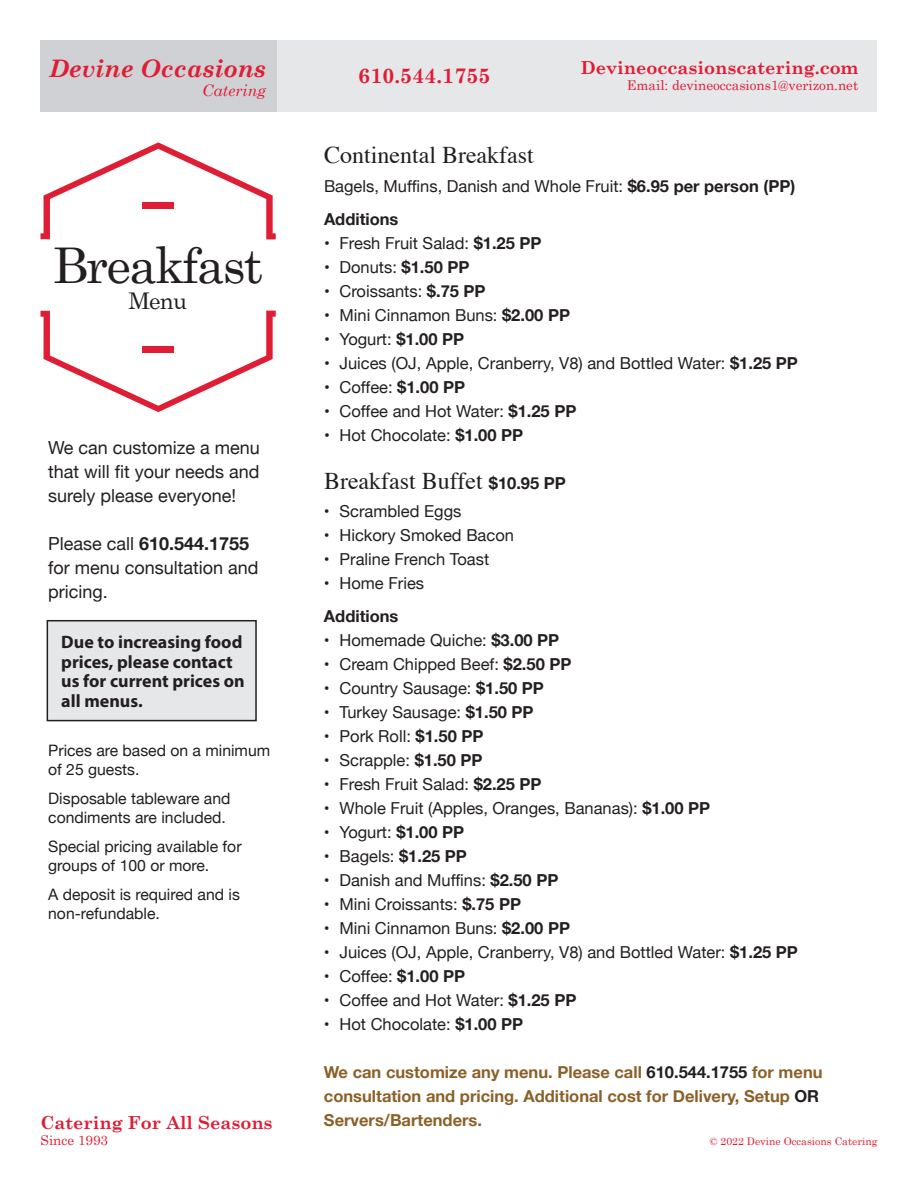
<style>
.page{position:relative;width:918px;height:1188px;background:#fff}
.page>*{position:absolute;margin:0;border:0;box-sizing:border-box;transform-origin:0 0}
.t1{font:49.2px "Century Schoolbook";letter-spacing:-.035em;color:#231f20}
.t2{font:italic 700 24.15px "Century Schoolbook";color:#df1d35}
.t3{font:24px "Times";color:#231f20}
.t4{font:22.95px "Century Schoolbook";color:#231f20}
.t5{font:700 21px "Century Schoolbook";color:#df1d35}
.t6{font:18px/24px "Helvetica Neue";color:#231f20;text-align:justify}
.t7{font:700 18px/19.5px "Myriad Pro";color:#231f20}
.t8{font:700 18px "Century Schoolbook";color:#df1d35}
.t9{font:16.5px/33px "Helvetica Neue";color:#231f20}
.t10{font:700 16.5px/24px "Helvetica Neue";color:#8b6029}
.t11{font:700 16.5px "Helvetica Neue";color:#231f20}
.t12{font:italic 15.9px "Century Schoolbook";color:#df1d35}
.t13{font:15.75px/19.5px "Helvetica Neue";color:#231f20}
.t14{font:13.5px "Century Schoolbook";color:#df1d35}
.t15{font:10.5px "Century Schoolbook";color:#df1d35}
.s1{font-weight:700}
.s2{font-family:"Helvetica Neue";font-weight:700;font-size:16.5px}
.s3{color:#231f20}
</style>
<div class="page">
<div style="left:40px;top:40px;width:838px;height:72px;background:#e6e7e9"></div>
<svg style="left:40px;top:142px;width:236px;height:97px"></svg>
<div style="left:143px;top:202px;width:31px;height:6px;background:#df1d35"></div>
<svg style="left:40px;top:311px;width:236px;height:101px"></svg>
<div style="left:143px;top:346px;width:31px;height:7px;background:#df1d35"></div>
<div style="left:40px;top:40px;width:237px;height:72px;background:#cfd1d4"></div>
<div style="left:47px;top:620px;width:210px;height:101px;background:#e6e7e9;border:2px solid #231f20"></div>
<h2 class="t2" style="left:49px;top:54px;width:218px">Devine Occasions</h2>
<p class="t12" style="left:202px;top:80px;width:65px">Catering</p>
<p class="t5" style="left:358px;top:63px;width:134px">610.544.1755</p>
<p class="t8" style="left:581px;top:57px;width:279px">Devineoccasionscatering.com</p>
<p class="t14" style="left:627px;top:77px;width:233px">Email: devineoccasions1@verizon.net</p>
<h3 class="t3" style="left:324px;top:133px;width:211px">Continental Breakfast</h3>
<p class="t9" style="left:324px;top:170px;width:473px">Bagels, Muffins, Danish and Whole Fruit: <span class="s1">$6.95 per person (PP)<br>Additions</span></p>
<p class="t9" style="left:324px;top:227px;width:219px">• Fresh Fruit Salad: <span class="s1">$1.25 PP</span></p>
<p class="t9" style="left:324px;top:251px;width:147px">• Donuts: <span class="s1">$1.50 PP</span></p>
<p class="t9" style="left:324px;top:275px;width:163px">• Croissants: <span class="s1">$.75 PP</span></p>
<p class="t9" style="left:324px;top:299px;width:248px">• Mini Cinnamon Buns: <span class="s1">$2.00 PP</span></p>
<p class="t9" style="left:324px;top:323px;width:142px">• Yogurt: <span class="s1">$1.00 PP</span></p>
<p class="t9" style="left:324px;top:347px;width:475px">• Juices (OJ, Apple, Cranberry, V8) and Bottled Water: <span class="s1">$1.25 PP</span></p>
<p class="t9" style="left:324px;top:371px;width:143px">• Coffee: <span class="s1">$1.00 PP</span></p>
<p class="t9" style="left:324px;top:395px;width:254px">• Coffee and Hot Water: <span class="s1">$1.25 PP</span></p>
<p class="t9" style="left:324px;top:419px;width:201px">• Hot Chocolate: <span class="s1">$1.00 PP</span></p>
<h3 class="t3" style="left:324px;top:458px;width:243px">Breakfast Buffet <span class="s2">$10.95 PP</span></h3>
<p class="t9" style="left:324px;top:496px;width:139px">• Scrambled Eggs</p>
<p class="t9" style="left:324px;top:520px;width:192px">• Hickory Smoked Bacon</p>
<p class="t9" style="left:324px;top:544px;width:167px">• Praline French Toast</p>
<p class="t9" style="left:324px;top:568px;width:102px">• Home Fries</p>
<p class="t11" style="left:324px;top:603px;width:76px">Additions</p>
<p class="t9" style="left:324px;top:625px;width:237px">• Homemade Quiche: <span class="s1">$3.00 PP</span></p>
<p class="t9" style="left:324px;top:649px;width:249px">• Cream Chipped Beef: <span class="s1">$2.50 PP</span></p>
<p class="t9" style="left:324px;top:673px;width:222px">• Country Sausage: <span class="s1">$1.50 PP</span></p>
<p class="t9" style="left:324px;top:697px;width:211px">• Turkey Sausage: <span class="s1">$1.50 PP</span></p>
<p class="t9" style="left:324px;top:721px;width:161px">• Pork Roll: <span class="s1">$1.50 PP</span></p>
<p class="t9" style="left:324px;top:745px;width:160px">• Scrapple: <span class="s1">$1.50 PP</span></p>
<p class="t9" style="left:324px;top:769px;width:219px">• Fresh Fruit Salad: <span class="s1">$2.25 PP</span></p>
<p class="t9" style="left:324px;top:793px;width:388px">• Whole Fruit (Apples, Oranges, Bananas): <span class="s1">$1.00 PP</span></p>
<p class="t9" style="left:324px;top:817px;width:142px">• Yogurt: <span class="s1">$1.00 PP</span></p>
<p class="t9" style="left:324px;top:841px;width:144px">• Bagels: <span class="s1">$1.25 PP</span></p>
<p class="t9" style="left:324px;top:865px;width:236px">• Danish and Muffins: <span class="s1">$2.50 PP</span></p>
<p class="t9" style="left:324px;top:889px;width:199px">• Mini Croissants: <span class="s1">$.75 PP</span></p>
<p class="t9" style="left:324px;top:913px;width:248px">• Mini Cinnamon Buns: <span class="s1">$2.00 PP</span></p>
<p class="t9" style="left:324px;top:937px;width:475px">• Juices (OJ, Apple, Cranberry, V8) and Bottled Water: <span class="s1">$1.25 PP</span></p>
<p class="t9" style="left:324px;top:961px;width:143px">• Coffee: <span class="s1">$1.00 PP</span></p>
<p class="t9" style="left:324px;top:985px;width:254px">• Coffee and Hot Water: <span class="s1">$1.25 PP</span></p>
<p class="t9" style="left:324px;top:1009px;width:201px">• Hot Chocolate: <span class="s1">$1.00 PP</span></p>
<p class="t10" style="left:324px;top:1061px;width:500px">We can customize any menu. Please call <span class="s3">610.544.1755</span> for menu consultation and pricing. Additional cost for Delivery, Setup <span class="s3">OR<br></span>Servers/Bartenders.</p>
<h1 class="t1" style="left:52px;top:235px;width:212px">Breakfast</h1>
<h3 class="t4" style="left:128px;top:286px;width:60px">Menu</h3>
<p class="t6" style="left:48px;top:437px;width:213px">We can customize a menu that will fit your needs and surely please everyone!</p>
<p class="t6" style="left:48px;top:533px;width:212px;text-align:left">Please call <span class="s1">610.544.1755 </span>for menu consultation and pricing.</p>
<p class="t7" style="left:61px;top:632px;width:185px">Due to increasing food prices, please contact us for current prices on all menus.</p>
<p class="t13" style="left:48px;top:741px;width:224px">Prices are based on a minimum of 25 guests.</p>
<p class="t13" style="left:48px;top:789px;width:184px">Disposable tableware and condiments are included.</p>
<p class="t13" style="left:48px;top:837px;width:195px">Special pricing available for groups of 100 or more.</p>
<p class="t13" style="left:48px;top:885px;width:193px">A deposit is required and is non-refundable.</p>
<p class="t8" style="left:40px;top:1111px;width:234px">Catering For All Seasons</p>
<p class="t14" style="left:40px;top:1131px;width:69px">Since 1993</p>
<p class="t15" style="left:710px;top:1134px;width:169px">© 2022 Devine Occasions Catering</p>
</div>
